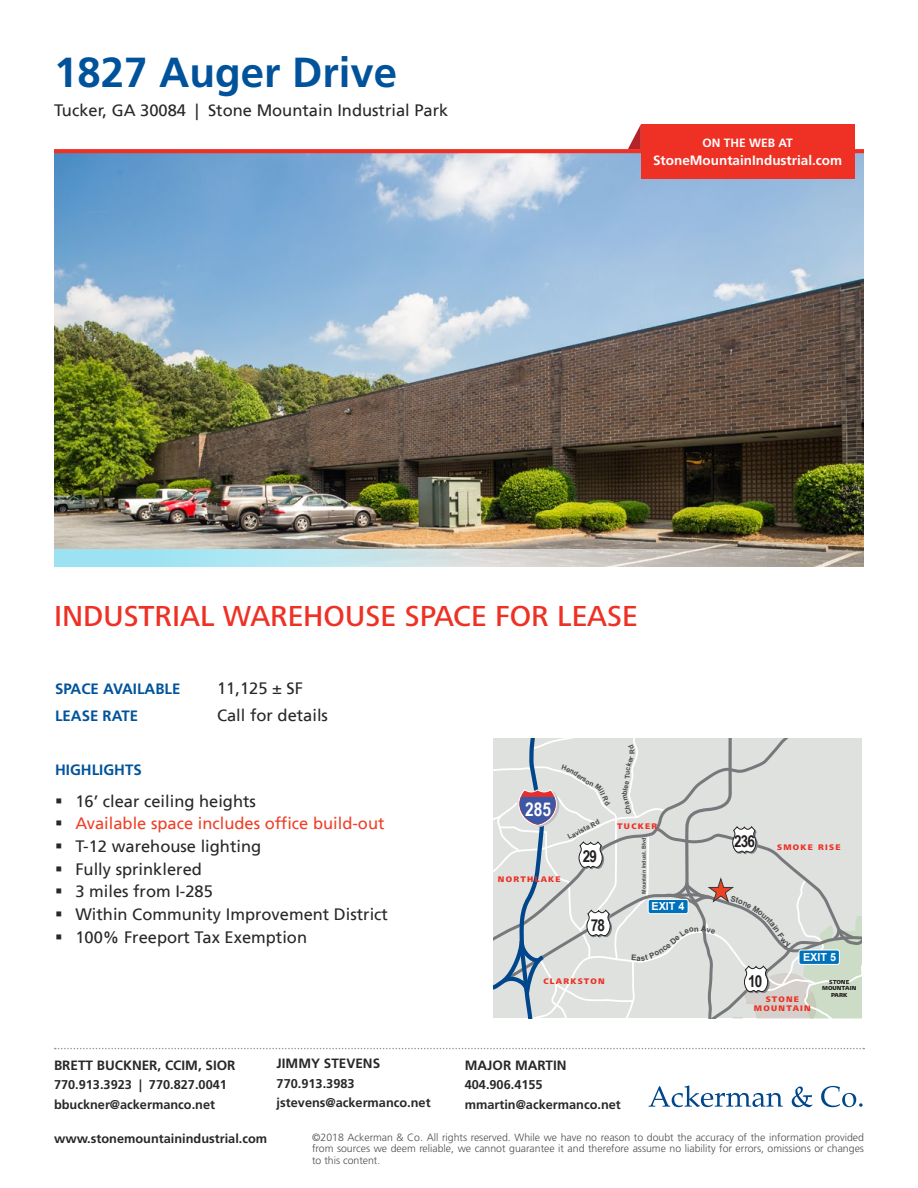
<style>
.page{position:relative;width:918px;height:1188px;background:#fff}
.page>*{position:absolute;margin:0;border:0;box-sizing:border-box;transform-origin:0 0}
.t1{font:700 42px "Frutiger LT Std";color:#00539b}
.t2{font:500 30px "Frutiger Next LTW1 G";color:#ee3124}
.t3{font:700 19.05px "Arial Narrow";color:#fff}
.t4{font:16.5px/22.6px "Frutiger LT Std";color:#292829}
.t5{font:16.5px "Frutiger LT Std";color:#ef4029}
.t6{font:700 16.5px "Arial Narrow";letter-spacing:-.05em;color:#221f1f}
.t7{font:700 15px "Frutiger LT Std";color:#00539b}
.t8{font:700 13.5px "Frutiger LT Std";color:#292829}
.t9{font:700 13.5px "Frutiger LT Std";color:#fff}
.t10{font:700 12.75px/19.5px "Frutiger LT Std";color:#292829}
.t11{font:700 12px "Frutiger LT Std";color:#fff}
.t12{font:700 11.1px "Arial";color:#fff}
.t13{font:300 10.5px/11.2px "Frutiger LT Std";color:#4d4d4f;text-align:justify}
.t14{font:800 8.4px/9px "Frutiger Next LTW1 G";letter-spacing:.15em;color:#ed3024;text-align:center}
.t15{font:700 7.8px "Arial";color:#484848}
.t16{font:700 6.9px "Arial";color:#484848}
.t17{font:800 6px/6.6px "Frutiger Next LTW1 G";color:#231f20;text-align:center}
.t18{font:700 5.4px "Arial";color:#484848}
</style>
<div class="page">
<img style="left:55px;top:153px;width:808px;height:396px">
<svg style="left:54px;top:149px;width:810px;height:4px;background:#ee3528"></svg>
<svg style="left:488px;top:549px;width:376px;height:18px;background:#c0bab2"></svg>
<div style="left:54px;top:549px;width:434px;height:19px;background:linear-gradient(to right,#91e5f8,#dce3e2)"></div>
<div style="left:54px;top:567px;width:810px;height:23px;background:#fff"></div>
<div style="left:641px;top:124px;width:214px;height:55px;background:#ee3124"></div>
<svg style="left:628px;top:124px;width:13px;height:25px"></svg>
<svg style="left:55px;top:1048px;width:809px;height:1px"></svg>
<svg style="left:649px;top:1085px;width:134px;height:22px"></svg>
<svg style="left:792px;top:1087px;width:20px;height:20px"></svg>
<svg style="left:821px;top:1086px;width:42px;height:21px"></svg>
<svg style="left:494px;top:739px;width:368px;height:280px;background:#d3d7d7"></svg>
<h1 class="t1" style="left:54px;top:48px;width:345px">1827 Auger Drive</h1>
<h3 class="t4" style="left:54px;top:99px;width:396px">Tucker, GA 30084 | Stone Mountain Industrial Park</h3>
<p class="t11" style="left:702px;top:136px;width:92px">ON THE WEB AT</p>
<p class="t9" style="left:653px;top:152px;width:191px">StoneMountainIndustrial.com</p>
<h2 class="t2" style="left:54px;top:599px;width:585px">INDUSTRIAL WAREHOUSE SPACE FOR LEASE</h2>
<h3 class="t7" style="left:55px;top:680px;width:127px">SPACE AVAILABLE</h3>
<h3 class="t4" style="left:217px;top:677px;width:88px">11,125 ± SF</h3>
<h3 class="t7" style="left:55px;top:707px;width:84px">LEASE RATE</h3>
<h3 class="t4" style="left:217px;top:704px;width:112px">Call for details</h3>
<h3 class="t7" style="left:55px;top:761px;width:88px">HIGHLIGHTS</h3>
<h3 class="t4" style="left:75px;top:790px;width:182px">16’ clear ceiling heights</h3>
<h3 class="t5" style="left:75px;top:814px;width:311px">Available space includes office build-out</h3>
<h3 class="t4" style="left:75px;top:835px;width:314px">T-12 warehouse lighting<br>Fully sprinklered<br>3 miles from I-285<br>Within Community Improvement District<br>100% Freeport Tax Exemption</h3>
<p class="t8" style="left:54px;top:1057px;width:183px">BRETT BUCKNER, CCIM, SIOR</p>
<p class="t10" style="left:54px;top:1075px;width:174px">770.913.3923 | 770.827.0041 bbuckner@ackermanco.net</p>
<p class="t8" style="left:277px;top:1056px;width:105px">JIMMY STEVENS</p>
<p class="t10" style="left:277px;top:1074px;width:156px">770.913.3983 jstevens@ackermanco.net</p>
<h3 class="t3" style="left:525px;top:795px;width:27px">285</h3>
<p class="t16" style="left:566px;top:833px;width:36px;rotate:-27deg">Lavista Rd</p>
<h3 class="t6" style="left:583px;top:844px;width:16px">29</h3>
<p class="t14" style="left:498px;top:875px;width:64px">NORTHLAKE</p>
<h3 class="t6" style="left:591px;top:912px;width:16px">78</h3>
<p class="t14" style="left:543px;top:977px;width:63px">CLARKSTON</p>
<p class="t14" style="left:617px;top:822px;width:41px">TUCKER</p>
<p class="t18" style="left:640px;top:894px;width:58px;rotate:-90deg">Mountain Indust. Blvd</p>
<p class="t12" style="left:652px;top:899px;width:35px">EXIT 4</p>
<p class="t15" style="left:636px;top:953px;width:6px">a</p>
<p class="t8" style="left:465px;top:1057px;width:103px">MAJOR MARTIN</p>
<p class="t10" style="left:465px;top:1075px;width:158px">404.906.4155 mmartin@ackermanco.net</p>
<h3 class="t6" style="left:734px;top:829px;width:22px">236</h3>
<p class="t14" style="left:777px;top:843px;width:65px">SMOKE RISE</p>
<p class="t12" style="left:803px;top:950px;width:35px">EXIT 5</p>
<h3 class="t6" style="left:748px;top:968px;width:16px">10</h3>
<p class="t14" style="left:754px;top:995px;width:58px">STONE<br>MOUNTAIN</p>
<p class="t17" style="left:822px;top:979px;width:36px">STONE<br>MOUNTAIN<br>PARK</p>
<p class="t10" style="left:54px;top:1129px;width:215px">www.stonemountainindustrial.com</p>
<p class="t13" style="left:312px;top:1132px;width:553px">©2018 Ackerman &amp; Co. All rights reserved. While we have no reason to doubt the accuracy of the information provided from sources we deem reliable, we cannot guarantee it and therefore assume no liability for errors, omissions or changes to this content.</p>
</div>
